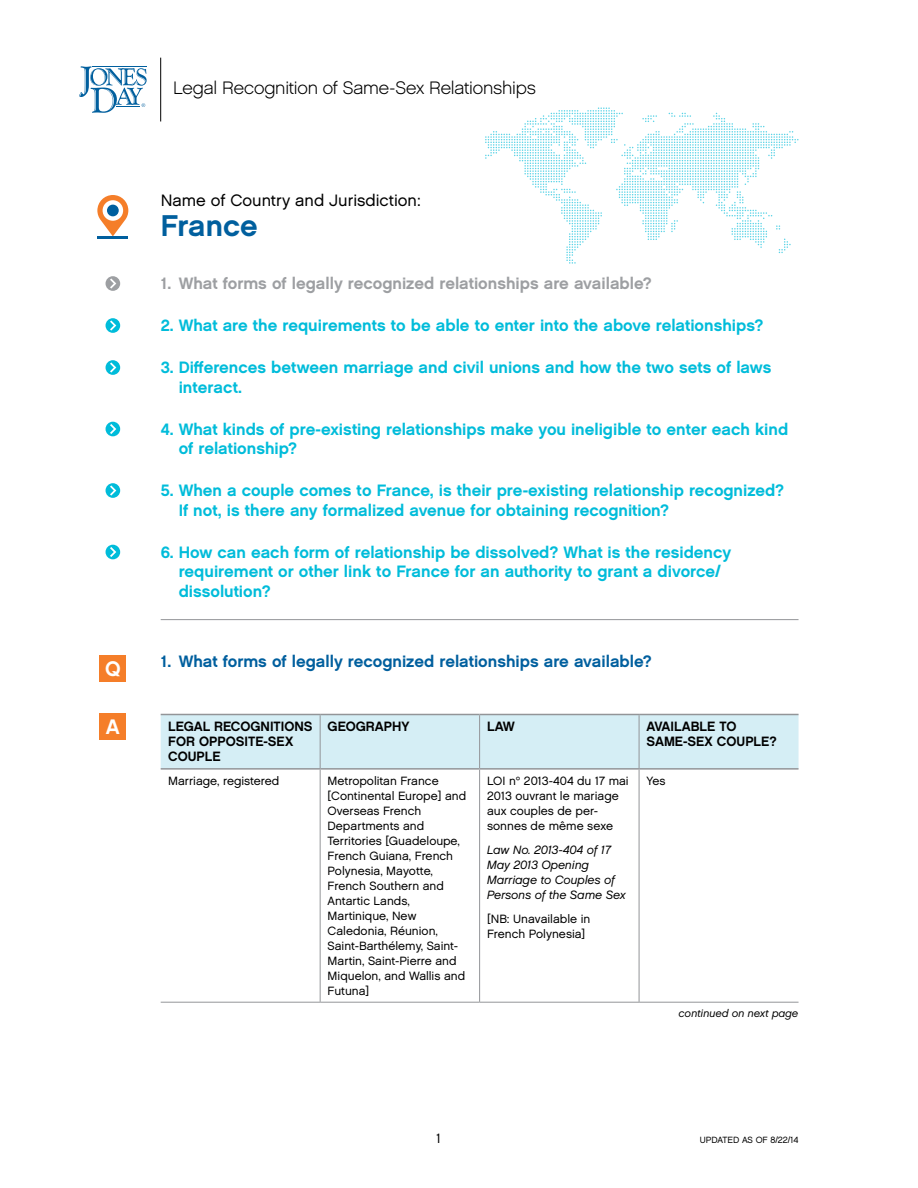
<style>
.page{position:relative;width:918px;height:1188px;background:#fff}
.page>*{position:absolute;margin:0;border:0;box-sizing:border-box;transform-origin:0 0}
.CNTRY{font:30px "Chalet New York Nineteen Sixty";color:#005f9e}
.t1{font:21px "Chalet New York Nineteen Sixty";color:#fff}
.t2{font:18px "Chalet English Channel";letter-spacing:-.01em;color:#000}
.TOC_Q_Cyan{font:16.5px/19.5px "Chalet New York Nineteen Sixty";color:#00bcda}
.TOC_Q_w_rule_below{font:16.5px/19.5px "Chalet New York Nineteen Sixty";color:#00bcda}
.TOC_Q_Gray{font:16.5px "Chalet New York Nineteen Sixty";color:#9d9fa2}
.t3{font:16.5px "Chalet New York Nineteen Sixty";color:#005f9e}
.CNTRY-2{font:16.5px "Chalet London Nineteen Sixty";color:#000}
.TBL_HEAD_B{font:13.5px/15px "Chalet New York Nineteen Sixty";color:#000}
.t4{font:13.5px "Chalet London Nineteen Sixty";color:#000}
.TBL_BC{font:12px/15px "Chalet London Nineteen Sixty";color:#000}
.TBL_BC-2{font:12px/15px "Chalet Oblique London";color:#000}
.TBL_Continued{font:10.8px "Chalet Oblique London";color:#000}
.t5{font:9px "Chalet London Nineteen Sixty";color:#000}
</style>
<div class="page">
<hr style="left:161px;top:619px;width:638px;height:1px;background:#939598">
<div style="left:161px;top:715px;width:638px;height:53px;background:#d5eef5"></div>
<hr style="left:479px;top:715px;width:1px;height:53px;background:#939598">
<hr style="left:479px;top:770px;width:1px;height:232px;background:#939598">
<hr style="left:639px;top:770px;width:1px;height:232px;background:#939598">
<hr style="left:320px;top:770px;width:1px;height:232px;background:#939598">
<hr style="left:320px;top:714px;width:160px;height:1px;background:#939598">
<hr style="left:480px;top:714px;width:159px;height:1px;background:#939598">
<hr style="left:320px;top:768px;width:160px;height:2px;background:#939598">
<hr style="left:480px;top:768px;width:159px;height:2px;background:#939598">
<hr style="left:161px;top:714px;width:159px;height:1px;background:#939598">
<hr style="left:161px;top:768px;width:159px;height:2px;background:#939598">
<hr style="left:320px;top:715px;width:1px;height:53px;background:#939598">
<hr style="left:639px;top:714px;width:160px;height:1px;background:#939598">
<hr style="left:639px;top:768px;width:160px;height:2px;background:#939598">
<hr style="left:639px;top:715px;width:1px;height:53px;background:#939598">
<hr style="left:161px;top:1002px;width:159px;height:1px;background:#939598">
<hr style="left:320px;top:1002px;width:160px;height:1px;background:#939598">
<hr style="left:480px;top:1002px;width:159px;height:1px;background:#939598">
<hr style="left:639px;top:1002px;width:160px;height:1px;background:#939598">
<svg style="left:97px;top:195px;width:31px;height:41px"></svg>
<div style="left:103px;top:200px;width:20px;height:21px;background:#fff;border-radius:50%"></div>
<div style="left:107px;top:205px;width:12px;height:11px;background:#005f9e;border-radius:50%"></div>
<hr style="left:97px;top:236px;width:31px;height:3px;background:#005f9e">
<svg style="left:106px;top:276px;width:14px;height:15px"></svg>
<svg style="left:106px;top:318px;width:14px;height:15px"></svg>
<svg style="left:106px;top:360px;width:14px;height:15px"></svg>
<svg style="left:106px;top:422px;width:14px;height:14px"></svg>
<svg style="left:106px;top:483px;width:14px;height:15px"></svg>
<svg style="left:106px;top:545px;width:14px;height:14px"></svg>
<div style="left:100px;top:656px;width:26px;height:26px;background:#f57e29"></div>
<div style="left:100px;top:714px;width:26px;height:26px;background:#f57e29"></div>
<svg style="left:485px;top:107px;width:314px;height:157px"></svg>
<hr style="left:160px;top:58px;width:1px;height:63px;background:#000">
<svg style="left:79px;top:66px;width:68px;height:47px"></svg>
<p class="t1" style="left:105px;top:656px;width:17px">Q</p>
<p class="t1" style="left:106px;top:714px;width:16px">A</p>
<p class="t2" style="left:173px;top:77px;width:364px">Legal Recognition of Same-Sex Relationships</p>
<p class="CNTRY-2" style="left:161px;top:191px;width:262px">Name of Country and Jurisdiction:</p>
<p class="CNTRY" style="left:161px;top:208px;width:99px">France</p>
<p class="TOC_Q_Gray" style="left:161px;top:273px;width:493px">1. What forms of legally recognized relationships are available?</p>
<p class="TOC_Q_Cyan" style="left:161px;top:316px;width:604px">2. What are the requirements to be able to enter into the above relationships?</p>
<p class="TOC_Q_Cyan" style="left:179px;top:358px;width:594px;text-indent:-18px">3. Differences between marriage and civil unions and how the two sets of laws interact.</p>
<p class="TOC_Q_Cyan" style="left:179px;top:419px;width:611px;text-indent:-18px">4. What kinds of pre-existing relationships make you ineligible to enter each kind of relationship?</p>
<p class="TOC_Q_Cyan" style="left:179px;top:481px;width:607px;text-indent:-18px">5. When a couple comes to France, is their pre-existing relationship recognized?<br>If not, is there any formalized avenue for obtaining recognition?</p>
<p class="TOC_Q_w_rule_below" style="left:179px;top:542px;width:554px;text-indent:-18px">6. How can each form of relationship be dissolved? What is the residency requirement or other link to France for an authority to grant a divorce/ dissolution?</p>
<p class="t3" style="left:161px;top:651px;width:493px">1. What forms of legally recognized relationships are available?</p>
<p class="TBL_HEAD_B" style="left:168px;top:719px;width:146px">LEGAL RECOGNITIONS<br>FOR OPPOSITE-SEX<br>COUPLE</p>
<p class="TBL_HEAD_B" style="left:328px;top:719px;width:83px">GEOGRAPHY</p>
<p class="TBL_HEAD_B" style="left:487px;top:719px;width:29px">LAW</p>
<p class="TBL_HEAD_B" style="left:647px;top:719px;width:132px">AVAILABLE TO<br>SAME-SEX COUPLE?</p>
<p class="TBL_BC" style="left:168px;top:773px;width:113px">Marriage, registered</p>
<p class="TBL_BC" style="left:328px;top:773px;width:140px">Metropolitan France [Continental Europe] and<br>Overseas French<br>Departments and<br>Territories [Guadeloupe,<br>French Guiana, French<br>Polynesia, Mayotte,<br>French Southern and<br>Antartic Lands,<br>Martinique, New<br>Caledonia, Réunion,<br>Saint-Barthélemy, Saint-<br>Martin, Saint-Pierre and<br>Miquelon, and Wallis and<br>Futuna]</p>
<p class="TBL_BC" style="left:487px;top:773px;width:143px">LOI n° 2013-404 du 17 mai<br>2013 ouvrant le mariage aux couples de per&shy;sonnes de même sexe</p>
<p class="TBL_BC" style="left:647px;top:773px;width:20px">Yes</p>
<p class="TBL_BC-2" style="left:487px;top:842px;width:140px">Law No. 2013-404 of 17<br>May 2013 Opening<br>Marriage to Couples of<br>Persons of the Same Sex</p>
<p class="TBL_BC" style="left:487px;top:911px;width:105px">[NB: Unavailable in<br>French Polynesia]</p>
<p class="TBL_Continued" style="left:679px;top:1007px;width:121px">continued on next page</p>
<p class="t4" style="left:437px;top:1130px;width:6px">1</p>
<p class="t5" style="left:700px;top:1135px;width:100px">UPDATED AS OF 8/22/14</p>
</div>
